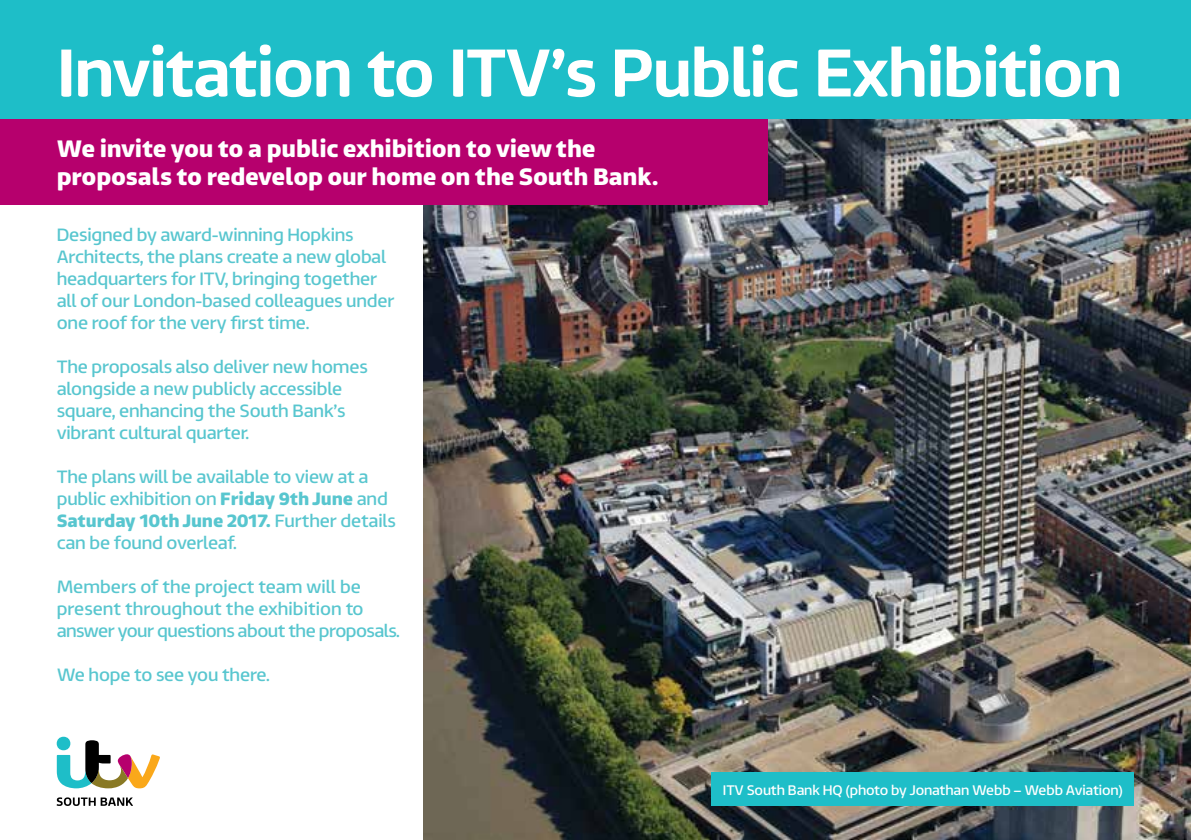
<style>
.page{position:relative;width:1191px;height:840px;background:#fff}
.page>*{position:absolute;margin:0;border:0;box-sizing:border-box;transform-origin:0 0}
.t1{font:500 68px "ITV Reem";letter-spacing:-.025em;color:#fff}
.t2{font:700 24px/28px "ITV Reem";letter-spacing:-.01em;color:#fff}
.t3{font:18px/22px "ITV Reem";letter-spacing:-.01em;color:#58c6cf}
.t4{font:14px "ITV Reem";letter-spacing:-.01em;color:#fff}
.s1{font-weight:700}
</style>
<div class="page">
<div style="left:0;top:0;width:1191px;height:133px;background:#1ebec8"></div>
<img style="left:423px;top:119px;width:768px;height:720px">
<svg style="left:57px;top:736px;width:103px;height:51px"></svg>
<svg style="left:57px;top:797px;width:76px;height:8px"></svg>
<div style="left:0;top:119px;width:767px;height:85px;background:#b6006d"></div>
<div style="left:711px;top:772px;width:423px;height:33px;background:#1ebec8"></div>
<h1 class="t1" style="left:57px;top:14px;width:1067px">Invitation to ITV’s Public Exhibition</h1>
<h2 class="t2" style="left:57px;top:132px;width:603px">We invite you to a public exhibition to view the proposals to redevelop our home on the South Bank.</h2>
<p class="t3" style="left:57px;top:221px;width:339px">Designed by award-winning Hopkins Architects, the plans create a new global headquarters for ITV, bringing together all of our London-based colleagues under one roof for the very first time.</p>
<p class="t3" style="left:57px;top:353px;width:312px">The proposals also deliver new homes alongside a new publicly accessible square, enhancing the South Bank’s vibrant cultural quarter.</p>
<p class="t3" style="left:57px;top:463px;width:340px">The plans will be available to view at a public exhibition on <span class="s1">Friday 9th June</span> and <span class="s1">Saturday 10th June 2017.</span> Further details can be found overleaf.</p>
<p class="t3" style="left:57px;top:573px;width:345px">Members of the project team will be present throughout the exhibition to answer your questions about the proposals.</p>
<p class="t3" style="left:57px;top:661px;width:215px">We hope to see you there.</p>
<p class="t4" style="left:723px;top:777px;width:401px">ITV South Bank HQ (photo by Jonathan Webb – Webb Aviation)</p>
</div>
